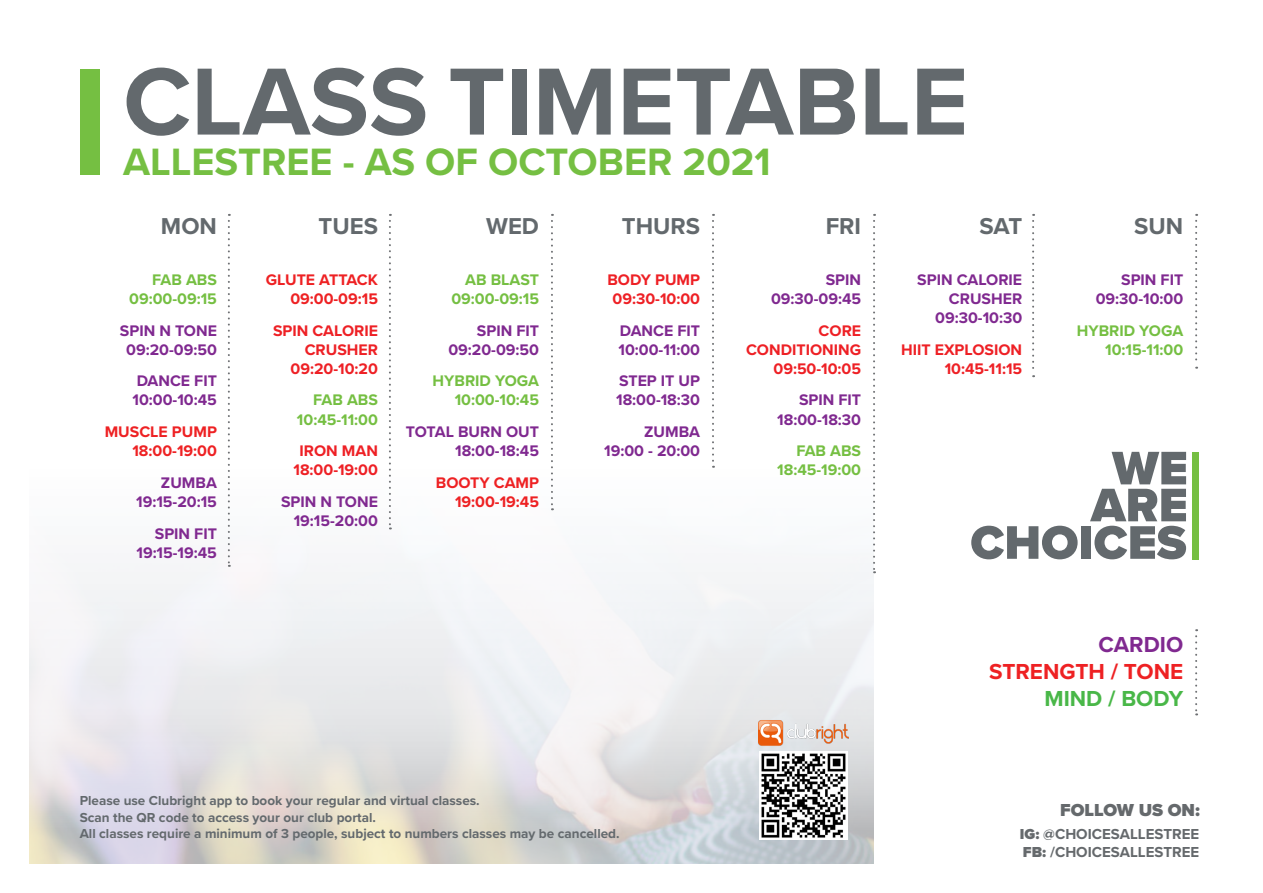
<style>
.page{position:relative;width:1263px;height:893px;background:#fff}
.page>*{position:absolute;margin:0;border:0;box-sizing:border-box;transform-origin:0 0}
.Header_1{font:700 98.85px "Proxima Nova";color:#63696d}
.Header_1-2{font:700 39.45px "Proxima Nova";color:#75bf42}
.Header_1-3{font:700 23.85px "Proxima Nova";color:#63696d}
.Header_1-4{font:700 22.5px/27px "Proxima Nova";color:#ee2123;text-align:right}
.Header_1-5{font:700 22.5px "Proxima Nova";color:#49b748}
.t1{font:900 18px "Proxima Nova";color:#65696c}
.Header_1-6{font:700 15.9px/19px "Proxima Nova";color:#802990;text-align:right}
.Header_1-7{font:700 15.9px/19px "Proxima Nova";color:#ee2025;text-align:right}
.Header_1-8{font:700 15.9px/19px "Proxima Nova";color:#75bf42;text-align:right}
.Header_1-9{font:700 15.9px/19px "Proxima Nova";color:#ee2123;text-align:right}
.t2{font:700 15px "Proxima Nova";color:#65696c}
.Header_1-10{font:700 13.5px/16.2px "Proxima Nova";color:#63696d}
.s1{color:#802990}
.s2{font-weight:900}
</style>
<div class="page">
<img style="left:30px;top:440px;width:843px;height:423px">
<div style="left:80px;top:69px;width:19px;height:106px;background:#75bf42"></div>
<svg style="left:228px;top:214px;width:2px;height:353px"></svg>
<svg style="left:389px;top:214px;width:2px;height:315px"></svg>
<svg style="left:551px;top:214px;width:2px;height:296px"></svg>
<svg style="left:712px;top:214px;width:2px;height:254px"></svg>
<svg style="left:873px;top:214px;width:2px;height:359px"></svg>
<svg style="left:1032px;top:214px;width:2px;height:163px"></svg>
<svg style="left:1195px;top:214px;width:2px;height:155px"></svg>
<svg style="left:1195px;top:629px;width:2px;height:86px"></svg>
<div style="left:1192px;top:452px;width:6px;height:107px;background:#75bf42"></div>
<svg style="left:971px;top:526px;width:106px;height:33px"></svg>
<div style="left:1081px;top:526px;width:10px;height:33px;background:#63696d"></div>
<svg style="left:1090px;top:452px;width:96px;height:107px"></svg>
<img style="left:758px;top:717px;width:90px;height:30px">
<img style="left:759px;top:752px;width:88px;height:87px">
<p class="Header_1" style="left:123px;top:28px;width:847px">CLASS TIMETABLE</p>
<p class="Header_1-2" style="left:123px;top:133px;width:649px">ALLESTREE - AS OF OCTOBER 2021</p>
<p class="Header_1-3" style="left:161px;top:208px;width:57px">MON</p>
<p class="Header_1-8" style="left:129px;top:269px;width:89px">FAB ABS<br>09:00-09:15</p>
<p class="Header_1-6" style="left:120px;top:320px;width:98px;text-align:center">SPIN N TONE<br>09:20-09:50</p>
<p class="Header_1-6" style="left:133px;top:371px;width:86px;text-align:left">DANCE FIT<br>10:00-10:45</p>
<p class="Header_1-9" style="left:105px;top:422px;width:114px">MUSCLE PUMP<br>18:00-19:00</p>
<p class="Header_1-6" style="left:136px;top:473px;width:82px">ZUMBA<br>19:15-20:15</p>
<p class="Header_1-6" style="left:136px;top:524px;width:82px">SPIN FIT<br>19:15-19:45</p>
<p class="Header_1-3" style="left:319px;top:208px;width:61px">TUES</p>
<p class="Header_1-9" style="left:266px;top:269px;width:114px">GLUTE ATTACK<br>09:00-09:15</p>
<p class="Header_1-7" style="left:273px;top:320px;width:106px">SPIN CALORIE<br>CRUSHER<br>09:20-10:20</p>
<p class="Header_1-8" style="left:297px;top:390px;width:83px">FAB ABS<br>10:45-11:00</p>
<p class="Header_1-7" style="left:293px;top:441px;width:86px;text-align:center">IRON MAN<br>18:00-19:00</p>
<p class="Header_1-6" style="left:281px;top:492px;width:98px">SPIN N TONE<br>19:15-20:00</p>
<p class="Header_1-3" style="left:486px;top:208px;width:54px">WED</p>
<p class="Header_1-8" style="left:451px;top:269px;width:89px">AB BLAST<br>09:00-09:15</p>
<p class="Header_1-6" style="left:448px;top:320px;width:92px">SPIN FIT<br>09:20-09:50</p>
<p class="Header_1-8" style="left:433px;top:371px;width:108px">HYBRID YOGA<br>10:00-10:45</p>
<p class="Header_1-6" style="left:406px;top:422px;width:135px">TOTAL BURN OUT<br>18:00-18:45</p>
<p class="Header_1-9" style="left:436px;top:473px;width:105px">BOOTY CAMP<br>19:00-19:45</p>
<p class="Header_1-3" style="left:622px;top:208px;width:80px">THURS</p>
<p class="Header_1-7" style="left:607px;top:269px;width:94px;text-align:center">BODY PUMP<br>09:30-10:00</p>
<p class="Header_1-6" style="left:618px;top:320px;width:83px;text-align:left">DANCE FIT<br>10:00-11:00</p>
<p class="Header_1-6" style="left:616px;top:371px;width:85px;text-align:left">STEP IT UP<br>18:00-18:30</p>
<p class="Header_1-6" style="left:604px;top:422px;width:97px">ZUMBA<br>19:00 - 20:00</p>
<p class="Header_1-3" style="left:826px;top:208px;width:37px">FRI</p>
<p class="Header_1-6" style="left:771px;top:269px;width:92px">SPIN<br>09:30-09:45</p>
<p class="Header_1-7" style="left:746px;top:320px;width:117px">CORE<br>CONDITIONING<br>09:50-10:05</p>
<p class="Header_1-6" style="left:777px;top:390px;width:85px">SPIN FIT<br>18:00-18:30</p>
<p class="Header_1-8" style="left:777px;top:441px;width:85px">FAB ABS<br>18:45-19:00</p>
<p class="Header_1-3" style="left:979px;top:208px;width:44px">SAT</p>
<p class="Header_1-6" style="left:917px;top:269px;width:106px">SPIN CALORIE<br>CRUSHER<br>09:30-10:30</p>
<p class="Header_1-7" style="left:901px;top:339px;width:123px">HIIT EXPLOSION<br>10:45-11:15</p>
<p class="Header_1-3" style="left:1134px;top:208px;width:51px">SUN</p>
<p class="Header_1-6" style="left:1096px;top:269px;width:89px">SPIN FIT<br>09:30-10:00</p>
<p class="Header_1-8" style="left:1077px;top:320px;width:108px">HYBRID YOGA<br>10:15-11:00</p>
<p class="Header_1-10" style="left:80px;top:792px;width:541px">Please use Clubright app to book your regular and virtual classes.<br>Scan the QR code to access your our club portal.<br>All classes require a minimum of 3 people, subject to numbers classes may be cancelled.</p>
<p class="Header_1-4" style="left:989px;top:631px;width:196px"><span class="s1">CARDIO<br></span>STRENGTH / TONE</p>
<p class="Header_1-5" style="left:1044px;top:682px;width:140px">MIND / BODY</p>
<p class="t1" style="left:1060px;top:796px;width:141px">FOLLOW US ON:</p>
<p class="t2" style="left:1020px;top:823px;width:181px"><span class="s2">IG:</span> @CHOICESALLESTREE</p>
<p class="t2" style="left:1023px;top:840px;width:178px"><span class="s2">FB:</span> /CHOICESALLESTREE</p>
</div>
